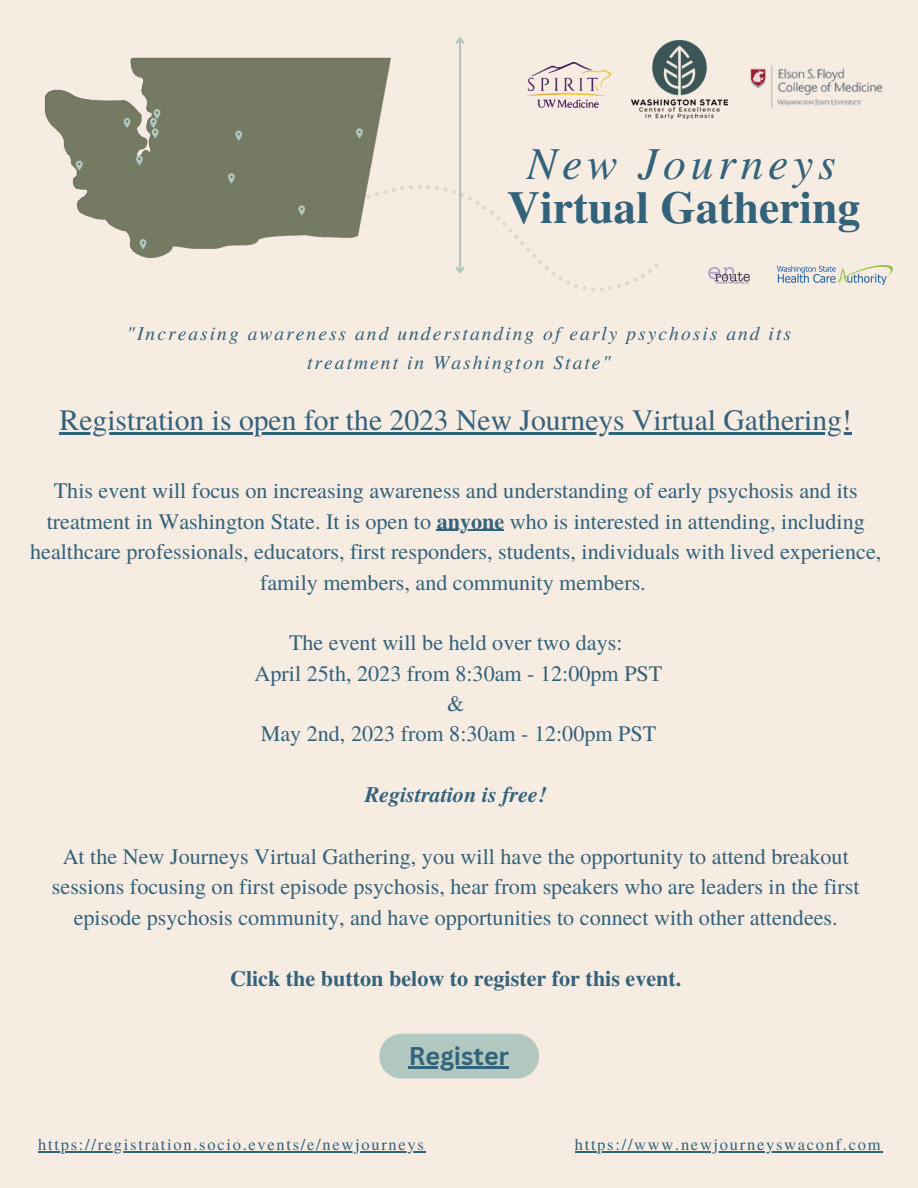
<style>
.page{position:relative;width:918px;height:1188px;background:#f6ece2}
.page>*{position:absolute;margin:0;border:0;box-sizing:border-box;transform-origin:0 0}
.t1{font:700 45.6px "Te X Gyre Termes";color:#33627b}
.t2{font:italic 45.6px "Te X Gyre Termes";letter-spacing:.105em;color:#33627b}
.t3{font:29.55px "Te X Gyre Termes";color:#33627b}
.t4{font:700 24.9px "Canva Sans";color:#33627b}
.t5{font:22.05px/30.3px "Te X Gyre Termes";color:#33627b;text-align:center}
.t6{font:700 22.05px "Te X Gyre Termes";color:#33627b}
.t7{font:italic 700 22.05px "Te X Gyre Termes";color:#33627b}
.t8{font:italic 19.5px/28.2px "Te X Gyre Termes";letter-spacing:.105em;color:#33627b;text-align:center}
.t9{font:16.5px "Te X Gyre Termes";letter-spacing:.105em;color:#33627b}
.s1{font-weight:700}
</style>
<div class="page">
<div style="left:379px;top:1034px;width:160px;height:45px;background:#b0c8bf;border-radius:22px"></div>
<hr style="left:60px;top:432px;width:792px;height:2px;background:#33627b">
<hr style="left:437px;top:530px;width:67px;height:1px;background:#33627b">
<hr style="left:409px;top:1066px;width:100px;height:3px;background:#33627b">
<hr style="left:459px;top:38px;width:2px;height:234px;background:#b0c8bf">
<svg style="left:455px;top:37px;width:10px;height:9px"></svg>
<svg style="left:402px;top:111px;width:257px;height:180px"></svg>
<img style="left:44px;top:57px;width:358px;height:201px">
<svg style="left:356px;top:128px;width:7px;height:10px"></svg>
<svg style="left:235px;top:131px;width:7px;height:10px"></svg>
<svg style="left:136px;top:155px;width:7px;height:10px"></svg>
<svg style="left:76px;top:161px;width:7px;height:10px"></svg>
<svg style="left:124px;top:118px;width:6px;height:10px"></svg>
<svg style="left:150px;top:109px;width:10px;height:29px"></svg>
<svg style="left:228px;top:173px;width:7px;height:10px"></svg>
<svg style="left:298px;top:205px;width:7px;height:10px"></svg>
<svg style="left:140px;top:239px;width:6px;height:10px"></svg>
<img style="left:632px;top:40px;width:95px;height:78px">
<img style="left:527px;top:62px;width:83px;height:45px">
<img style="left:750px;top:66px;width:133px;height:42px">
<img style="left:778px;top:266px;width:115px;height:19px">
<img style="left:708px;top:267px;width:42px;height:17px">
<hr style="left:38px;top:1151px;width:388px;height:1px;background:#33627b">
<hr style="left:575px;top:1151px;width:307px;height:1px;background:#33627b">
<h1 class="t2" style="left:527px;top:130px;width:310px">New Journeys</h1>
<h1 class="t1" style="left:507px;top:172px;width:354px">Virtual Gathering</h1>
<p class="t8" style="left:127px;top:319px;width:666px">"Increasing awareness and understanding of early psychosis and its treatment in Washington State"</p>
<h2 class="t3" style="left:60px;top:399px;width:794px">Registration is open for the 2023 New Journeys Virtual Gathering!</h2>
<p class="t5" style="left:30px;top:475px;width:853px">This event will focus on increasing awareness and understanding of early psychosis and its treatment in Washington State. It is open to <span class="s1">anyone</span> who is interested in attending, including healthcare professionals, educators, first responders, students, individuals with lived experience, family members, and community members.</p>
<p class="t5" style="left:255px;top:627px;width:409px">The event will be held over two days:<br>April 25th, 2023 from 8:30am - 12:00pm PST &amp;<br>May 2nd, 2023 from 8:30am - 12:00pm PST</p>
<p class="t7" style="left:365px;top:778px;width:183px">Registration is free!</p>
<p class="t5" style="left:52px;top:840px;width:809px">At the New Journeys Virtual Gathering, you will have the opportunity to attend breakout sessions focusing on first episode psychosis, hear from speakers who are leaders in the first episode psychosis community, and have opportunities to connect with other attendees.</p>
<p class="t6" style="left:230px;top:961px;width:453px">Click the button below to register for this event.</p>
<p class="t4" style="left:409px;top:1038px;width:102px">Register</p>
<p class="t9" style="left:38px;top:1133px;width:387px">https://registration.socio.events/e/newjourneys</p>
<p class="t9" style="left:575px;top:1133px;width:307px">https://www.newjourneyswaconf.com</p>
</div>
